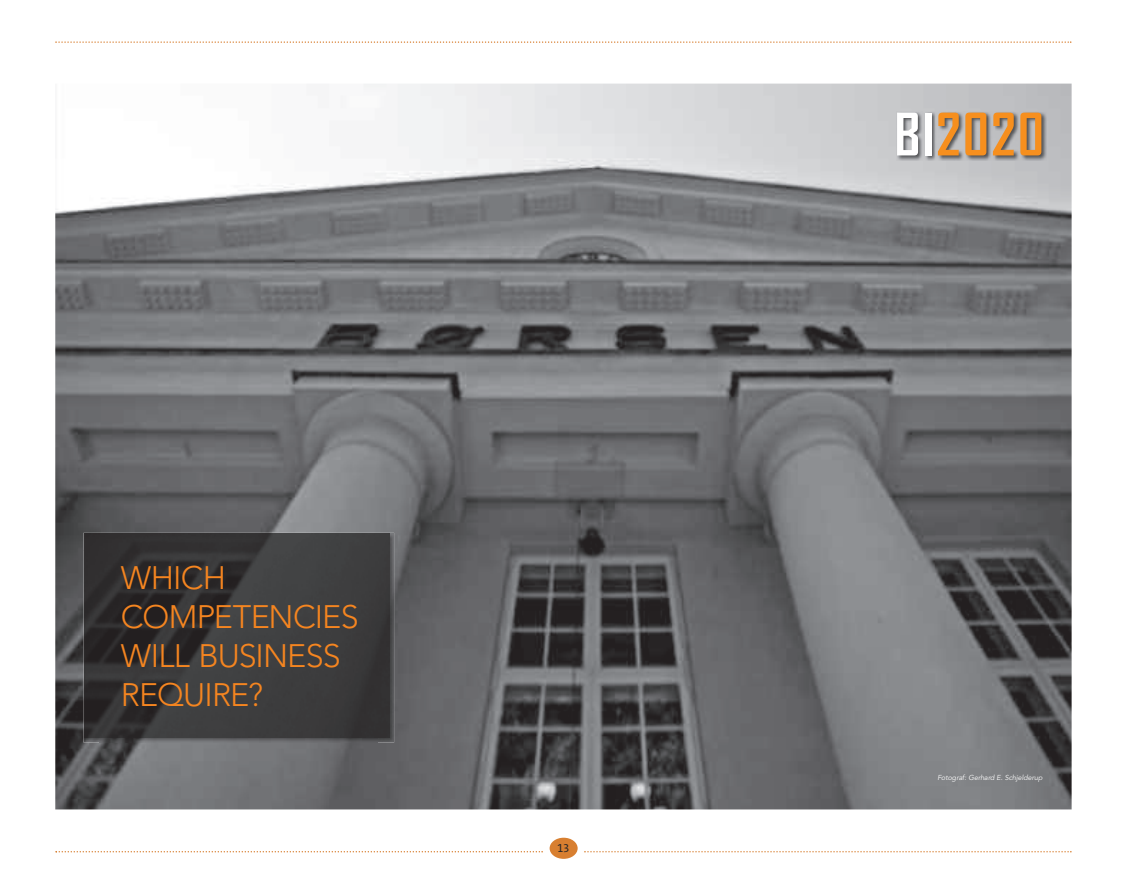
<style>
.page{position:relative;width:1127px;height:893px;background:#fff}
.page>*{position:absolute;margin:0;border:0;box-sizing:border-box;transform-origin:0 0}
.t1{font:700 56.1px "Agency FB";letter-spacing:.035em;color:#f68f1e}
.t2{font:300 32.25px/38.7px "Avenir";letter-spacing:-.03em;color:#f58520}
.t3{font:12px "Agilita LT Pro";color:#272627}
.t4{font:italic 7.2px "Avenir";letter-spacing:-.005em;color:#fff}
.s1{color:#fff}
</style>
<div class="page">
<div style="left:550px;top:838px;width:28px;height:21px;background:#d87f30;border-radius:50%"></div>
<svg style="left:56px;top:851px;width:487px;height:1px"></svg>
<svg style="left:584px;top:851px;width:487px;height:1px"></svg>
<svg style="left:55px;top:41px;width:1016px;height:2px"></svg>
<img style="left:55px;top:84px;width:1016px;height:725px">
<img style="left:83px;top:533px;width:311px;height:17px">
<img style="left:83px;top:550px;width:17px;height:192px">
<img style="left:378px;top:550px;width:16px;height:192px">
<img style="left:100px;top:738px;width:278px;height:4px">
<img style="left:84px;top:534px;width:305px;height:204px">
<img style="left:896px;top:112px;width:150px;height:48px">
<p class="t2" style="left:121px;top:561px;width:239px">WHICH<br>COMPETENCIES<br>WILL BUSINESS<br>REQUIRE?</p>
<p class="t3" style="left:557px;top:843px;width:13px">13</p>
<h1 class="t1" style="left:894px;top:100px;width:151px"><span class="s1">BI</span>2020</h1>
<p class="t4" style="left:937px;top:774px;width:107px">Fotograf: Gerhard E. Schjelderup</p>
</div>
